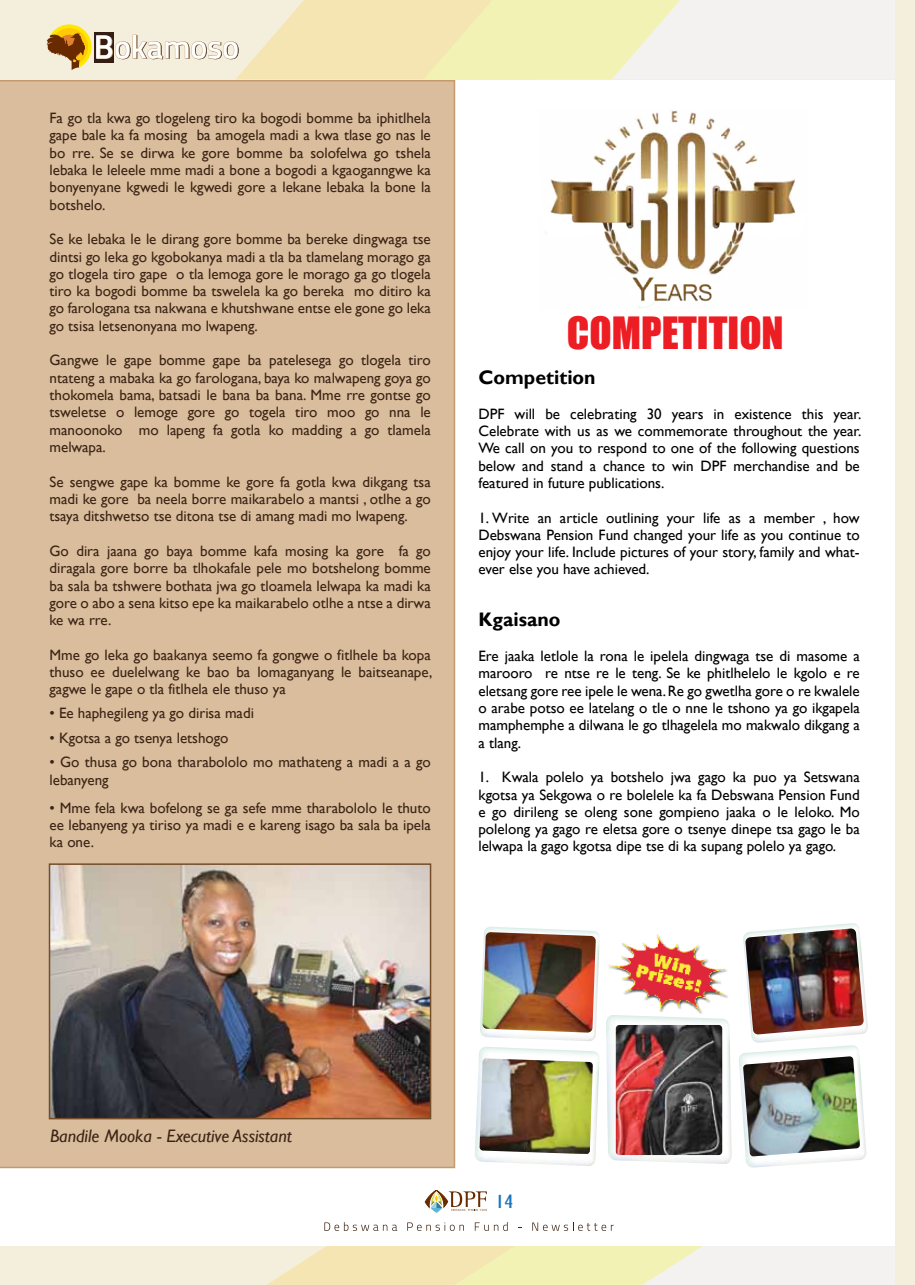
<style>
.page{position:relative;width:915px;height:1285px;background:#fff}
.page>*{position:absolute;margin:0;border:0;box-sizing:border-box;transform-origin:0 0}
.t1{font:40.8px "Impact";color:#ed1d24}
.t2{font:700 19.5px "Gill Sans";color:#000}
.t3{font:condensed 19.5px "Gill Sans";color:#1c75bc;scale:1.25 1}
.t4{font:italic 18px "Gill Sans";color:#3c2415}
.t5{font:15px/17.2px "Gill Sans";color:#3c2415;text-align:justify}
.t6{font:15px/17.2px "Gill Sans";color:#000;text-align:justify}
</style>
<div class="page">
<div style="left:0;top:80px;width:455px;height:1087px;background:#d9bd9d"></div>
<svg style="left:480px;top:927px;width:119px;height:113px"></svg>
<img style="left:482px;top:932px;width:113px;height:100px">
<img style="left:739px;top:923px;width:128px;height:244px">
<img style="left:742px;top:1056px;width:117px;height:100px">
<svg style="left:606px;top:1024px;width:125px;height:139px"></svg>
<img style="left:615px;top:1024px;width:107px;height:130px">
<svg style="left:475px;top:1047px;width:124px;height:118px"></svg>
<img style="left:479px;top:1058px;width:113px;height:95px">
<img style="left:606px;top:934px;width:123px;height:90px">
<div style="left:0;top:0;width:914px;height:79px;background:#f4efdd"></div>
<hr style="left:914px;top:0;width:1px;height:79px;background:#f3f2f0">
<div style="left:0;top:1245px;width:914px;height:39px;background:#f4efdd"></div>
<svg style="left:266px;top:1245px;width:628px;height:39px;background:#f3eecc"></svg>
<svg style="left:46px;top:0;width:848px;height:79px"></svg>
<div style="left:894px;top:0;width:20px;height:1284px;background:#f4efdd"></div>
<svg style="left:424px;top:1190px;width:63px;height:22px"></svg>
<svg style="left:324px;top:1222px;width:73px;height:8px"></svg>
<svg style="left:407px;top:1222px;width:57px;height:8px"></svg>
<svg style="left:474px;top:1222px;width:33px;height:8px"></svg>
<svg style="left:532px;top:1222px;width:81px;height:8px"></svg>
<img style="left:52px;top:866px;width:376px;height:250px">
<div style="left:49px;top:863px;width:382px;height:256px;border:2px solid #754d29"></div>
<img style="left:550px;top:110px;width:246px;height:199px">
<p class="t5" style="left:49px;top:110px;width:383px">Fa go tla kwa go tlogeleng tiro ka bogodi bomme ba iphitlhela gape bale ka fa mosing ba amogela madi a kwa tlase go nas le bo rre. Se se dirwa ke gore bomme ba solofelwa go tshela lebaka le leleele mme madi a bone a bogodi a kgaoganngwe ka bonyenyane kgwedi le kgwedi gore a lekane lebaka la bone la botshelo.</p>
<p class="t5" style="left:49px;top:231px;width:383px">Se ke lebaka le le dirang gore bomme ba bereke dingwaga tse dintsi go leka go kgobokanya madi a tla ba tlamelang morago ga go tlogela tiro gape o tla lemoga gore le morago ga go tlogela tiro ka bogodi bomme ba tswelela ka go bereka mo ditiro ka go farologana tsa nakwana e khutshwane entse ele gone go leka go tsisa letsenonyana mo lwapeng.</p>
<p class="t5" style="left:49px;top:352px;width:383px">Gangwe le gape bomme gape ba patelesega go tlogela tiro ntateng a mabaka ka go farologana, baya ko malwapeng goya go thokomela bama, batsadi le bana ba bana. Mme rre gontse go tsweletse o lemoge gore go togela tiro moo go nna le manoonoko mo lapeng fa gotla ko madding a go tlamela melwapa.</p>
<p class="t5" style="left:49px;top:473px;width:383px">Se sengwe gape ka bomme ke gore fa gotla kwa dikgang tsa madi ke gore ba neela borre maikarabelo a mantsi , otlhe a go tsaya ditshwetso tse ditona tse di amang madi mo lwapeng.</p>
<p class="t5" style="left:49px;top:542px;width:383px">Go dira jaana go baya bomme kafa mosing ka gore fa go diragala gore borre ba tlhokafale pele mo botshelong bomme ba sala ba tshwere bothata jwa go tloamela lelwapa ka madi ka gore o abo a sena kitso epe ka maikarabelo otlhe a ntse a dirwa ke wa rre.</p>
<p class="t5" style="left:49px;top:646px;width:384px">Mme go leka go baakanya seemo fa gongwe o fitlhele ba kopa thuso ee duelelwang ke bao ba lomaganyang le baitseanape, gagwe le gape o tla fitlhela ele thuso ya</p>
<p class="t5" style="left:49px;top:705px;width:206px">• Ee haphegileng ya go dirisa madi</p>
<p class="t5" style="left:49px;top:729px;width:180px">• Kgotsa a go tsenya letshogo</p>
<p class="t5" style="left:49px;top:753px;width:382px">• Go thusa go bona tharabololo mo mathateng a madi a a go lebanyeng</p>
<p class="t5" style="left:49px;top:799px;width:382px">• Mme fela kwa bofelong se ga sefe mme tharabololo le thuto ee lebanyeng ya tiriso ya madi e e kareng isago ba sala ba ipela ka one.</p>
<h1 class="t1" style="left:566px;top:301px;width:218px">COMPETITION</h1>
<h2 class="t2" style="left:478px;top:365px;width:119px">Competition</h2>
<p class="t6" style="left:478px;top:405px;width:384px">DPF will be celebrating 30 years in existence this year.<br>Celebrate with us as we commemorate throughout the year.<br>We call on you to respond to one of the following questions below and stand a chance to win DPF merchandise and be featured in future publications.</p>
<p class="t6" style="left:478px;top:509px;width:383px">1. Write an article outlining your life as a member , how Debswana Pension Fund changed your life as you continue to enjoy your life. Include pictures of your story, family and what&shy;ever else you have achieved.</p>
<h2 class="t2" style="left:478px;top:608px;width:84px">Kgaisano</h2>
<p class="t6" style="left:478px;top:647px;width:383px">Ere jaaka letlole la rona le ipelela dingwaga tse di masome a marooro re ntse re le teng. Se ke phitlhelelo le kgolo e re eletsang gore ree ipele le wena. Re go gwetlha gore o re kwalele o arabe potso ee latelang o tle o nne le tshono ya go ikgapela mamphemphe a dilwana le go tlhagelela mo makwalo dikgang a a tlang.</p>
<p class="t6" style="left:478px;top:768px;width:383px">1. Kwala polelo ya botshelo jwa gago ka puo ya Setswana kgotsa ya Sekgowa o re bolelele ka fa Debswana Pension Fund e go dirileng se oleng sone gompieno jaaka o le leloko. Mo polelong ya gago re eletsa gore o tsenye dinepe tsa gago le ba lelwapa la gago kgotsa dipe tse di ka supang polelo ya gago.</p>
<p class="t4" style="left:50px;top:1124px;width:243px">Bandile Mooka - Executive Assistant</p>
<h2 class="t3" style="left:495px;top:1189px;width:16px">14</h2>
</div>
